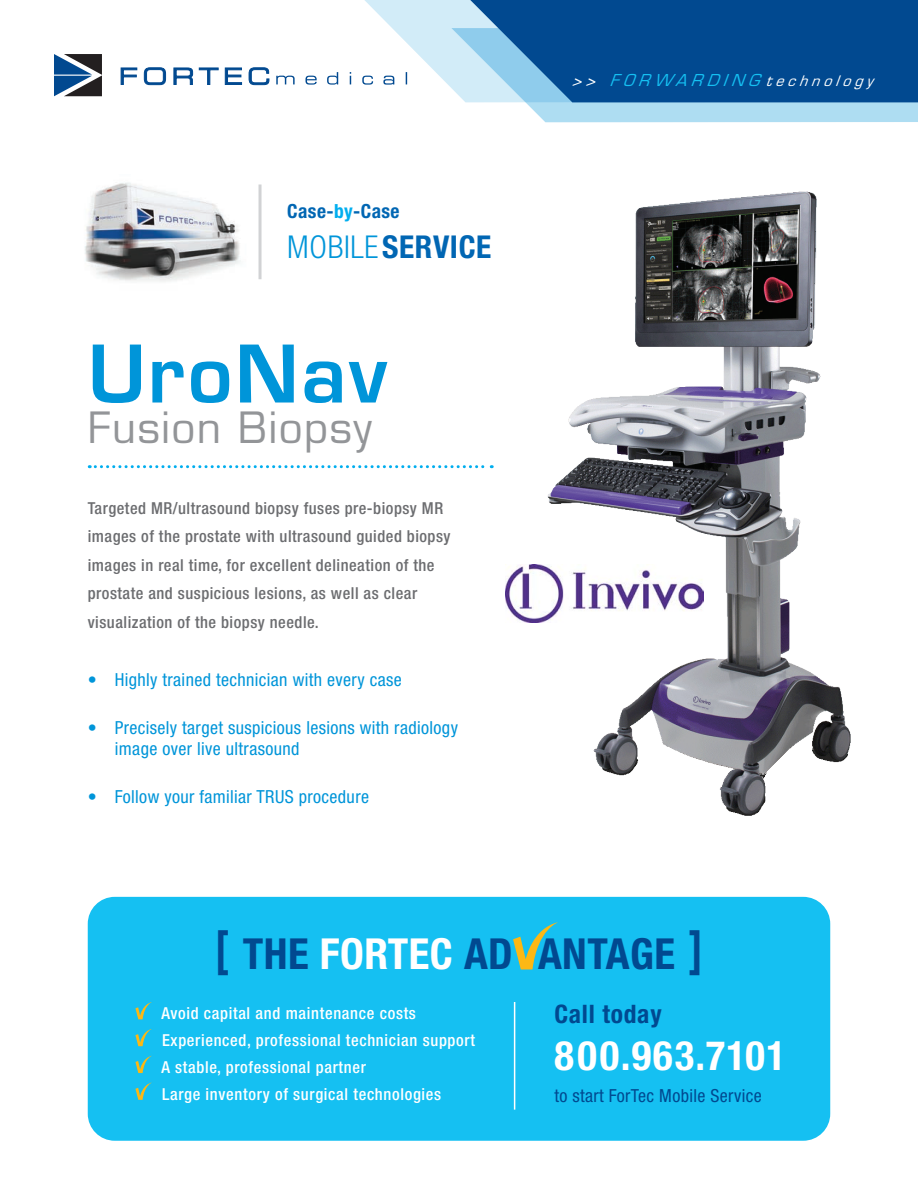
<style>
.page{position:relative;width:918px;height:1188px;background:#fff}
.page>*{position:absolute;margin:0;border:0;box-sizing:border-box;transform-origin:0 0}
.t1{font:600 77.25px "Eurostile LT Std";letter-spacing:.03em;color:#0095d9}
.List_body{font:700 condensed 42.75px "Helvetica Neue LT Std";letter-spacing:.01em;color:#014990}
.t2{font:42px "Eurostile LT Std";letter-spacing:.03em;color:#939598}
.List_body-2{font:700 condensed 40.65px "Helvetica Neue LT Std";letter-spacing:.05em;color:#fff}
.t3{font:700 condensed 31.5px "Helvetica Neue LT Std";letter-spacing:.02em;color:#0166b3}
.List_body-3{font:700 condensed 25.5px "Helvetica Neue LT Std";letter-spacing:.03em;color:#014990}
.t4{font:700 condensed 19.5px "Helvetica Neue LT Std";letter-spacing:.02em;color:#0166b3}
.t5{font:condensed 18px/21px "Helvetica Neue LT Std";letter-spacing:.02em;color:#0095d9}
.List_body-4{font:condensed 18px "Helvetica Neue LT Std";letter-spacing:.02em;color:#014990}
.Main_bullet{font:500 condensed 16.5px/28.5px "Helvetica Neue LT Std";letter-spacing:.03em;color:#6c6d70}
.List_body-5{font:500 condensed 16.5px "Helvetica Neue LT Std";letter-spacing:.04em;color:#fff}
.t6{font:italic 16.05px "Eurostile LT Std";color:#15c0f2}
.s1{color:#00aeef}
.s2{font-weight:300;color:#0095d9}
.s3{color:#fff}
.s4{font-size:14.1px;color:#fff}
.s5{font-size:50.1px}
</style>
<div class="page">
<div style="left:88px;top:897px;width:742px;height:244px;background:#15c0f2;border-radius:27px"></div>
<svg style="left:364px;top:0;width:106px;height:88px;fill:#d2ecf8"></svg>
<svg style="left:451px;top:28px;width:467px;height:94px;fill:#aeddf2"></svg>
<svg style="left:470px;top:0;width:448px;height:102px;background:#14599b"></svg>
<svg style="left:54px;top:54px;width:48px;height:42px"></svg>
<svg style="left:120px;top:67px;width:150px;height:18px"></svg>
<svg style="left:276px;top:72px;width:131px;height:13px"></svg>
<svg style="left:89px;top:465px;width:403px;height:3px"></svg>
<svg style="left:513px;top:922px;width:45px;height:48px"></svg>
<svg style="left:135px;top:1002px;width:17px;height:17px"></svg>
<svg style="left:135px;top:1029px;width:17px;height:17px"></svg>
<svg style="left:135px;top:1056px;width:17px;height:17px"></svg>
<svg style="left:135px;top:1082px;width:17px;height:18px"></svg>
<hr style="left:514px;top:1002px;width:1px;height:108px;background:#fff">
<hr style="left:259px;top:184px;width:3px;height:95px;background:#d1d2d4">
<img style="left:85px;top:182px;width:156px;height:100px">
<img style="left:543px;top:191px;width:308px;height:625px">
<img style="left:506px;top:565px;width:197px;height:57px">
<p class="t4" style="left:287px;top:199px;width:114px">Case-<span class="s1">by</span>-Case</p>
<p class="t3" style="left:287px;top:228px;width:206px"><span class="s2">MOBILE</span> SERVICE</p>
<p class="t1" style="left:88px;top:326px;width:301px">UroNav</p>
<p class="t2" style="left:88px;top:402px;width:285px">Fusion Biopsy</p>
<p class="Main_bullet" style="left:88px;top:493px;width:364px">Targeted MR/ultrasound biopsy fuses pre-biopsy MR images of the prostate with ultrasound guided biopsy images in real time, for excellent delineation of the prostate and suspicious lesions, as well as clear visualization of the biopsy needle.</p>
<p class="t5" style="left:88px;top:669px;width:316px">• Highly trained technician with every case</p>
<p class="t5" style="left:115px;top:717px;width:345px;text-indent:-27px">• Precisely target suspicious lesions with radiology image over live ultrasound</p>
<p class="t5" style="left:88px;top:786px;width:283px">• Follow your familiar TRUS procedure</p>
<p class="t6" style="left:572px;top:70px;width:302px"><span class="s3">&gt;&gt;</span> FORWARDING <span class="s4">technology</span></p>
<p class="List_body" style="left:215px;top:928px;width:490px"><span class="s5">[</span> THE <span class="s3">FORTEC</span> AD ANTAGE <span class="s5">]</span></p>
<p class="List_body-5" style="left:161px;top:1004px;width:256px">Avoid capital and maintenance costs</p>
<p class="List_body-5" style="left:162px;top:1031px;width:314px">Experienced, professional technician support</p>
<p class="List_body-5" style="left:161px;top:1057px;width:206px">A stable, professional partner</p>
<p class="List_body-5" style="left:162px;top:1084px;width:281px">Large inventory of surgical technologies</p>
<p class="List_body-3" style="left:554px;top:999px;width:109px">Call today</p>
<p class="List_body-2" style="left:554px;top:1031px;width:233px">800.963.7101</p>
<p class="List_body-4" style="left:554px;top:1085px;width:209px">to start ForTec Mobile Service</p>
</div>
